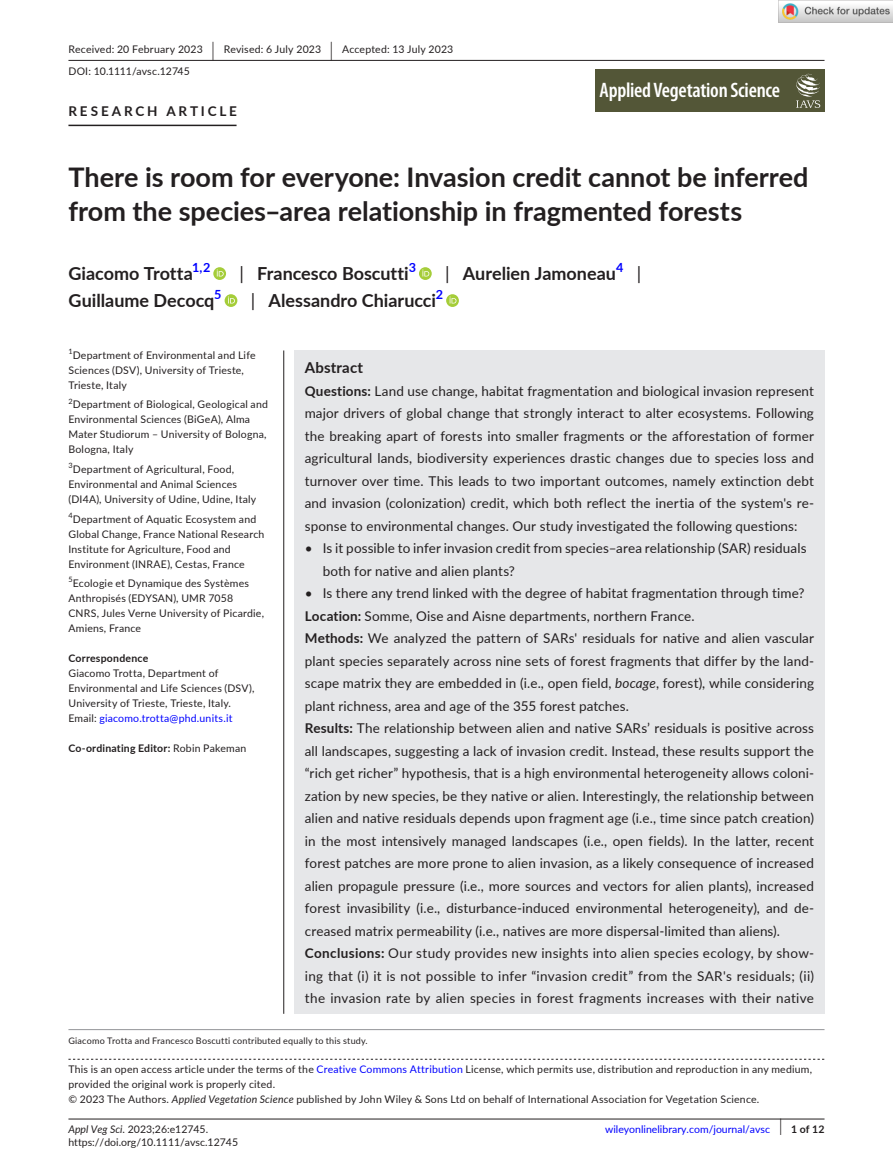
<style>
.page{position:relative;width:893px;height:1174px;background:#fff}
.page>*{position:absolute;margin:0;border:0;box-sizing:border-box;transform-origin:0 0}
.t1{font:700 27px/34.5px "Lato";color:#231f20}
.t2{font:600 condensed 21px "Myriad Pro";letter-spacing:-.01em;color:#fff}
.t3{font:700 18px "Lato";color:#231f20}
.t4{font:18px "Lato";color:#231f20}
.t5{font:700 15px "Lato";letter-spacing:.015em;color:#231f20}
.t6{font:13.5px/22.5px "Lato";letter-spacing:.01em;color:#231f20}
.t7{font:700 13.5px "Lato";letter-spacing:.21em;color:#231f20}
.t8{font:700 12.6px "Lato";color:#00f}
.t9{font:10.5px/15px "Lato";letter-spacing:.02em;color:#231f20}
.t10{font:10.5px "Lato";color:#231f20}
.t11{font:700 10.5px "Lato";letter-spacing:.02em;color:#231f20}
.t12{font:10.5px "Lato";color:#00f}
.t13{font:9px "Lato";letter-spacing:.025em;color:#231f20}
.t14{font:7.35px "Lato";color:#231f20}
.s1{font-size:19.65px}
.s2{font-weight:400}
.s3{color:#00f}
.s4{font-weight:700}
.s5{font-style:italic}
.s6{font-weight:400;font-size:17.4px}
</style>
<div class="page">
<hr style="left:68px;top:1118px;width:756px;height:1px;background:#231f20">
<div style="left:595px;top:70px;width:229px;height:42px;background:#535637"></div>
<svg style="left:796px;top:74px;width:24px;height:34px"></svg>
<hr style="left:68px;top:60px;width:756px;height:1px;background:#231f20">
<hr style="left:68px;top:125px;width:169px;height:1px;background:#231f20">
<svg style="left:213px;top:267px;width:13px;height:13px"></svg>
<svg style="left:217px;top:269px;width:7px;height:7px"></svg>
<svg style="left:419px;top:267px;width:13px;height:13px"></svg>
<svg style="left:422px;top:269px;width:7px;height:7px"></svg>
<svg style="left:225px;top:294px;width:12px;height:13px"></svg>
<svg style="left:228px;top:296px;width:7px;height:7px"></svg>
<svg style="left:446px;top:294px;width:13px;height:13px"></svg>
<svg style="left:450px;top:296px;width:6px;height:7px"></svg>
<svg style="left:68px;top:1058px;width:756px;height:1px"></svg>
<hr style="left:68px;top:1029px;width:756px;height:1px;background:#939598">
<div style="left:294px;top:350px;width:530px;height:663px;background:#e6e7e9"></div>
<hr style="left:283px;top:350px;width:1px;height:663px;background:#231f20">
<img style="left:779px;top:0;width:114px;height:23px">
<p class="t9" style="left:68px;top:38px;width:386px;line-height:21.8px">Received: 20 February 2023 <span class="s1">|</span> Revised: 6 July 2023 <span class="s1">|</span> Accepted: 13 July 2023<br>DOI: 10.1111/avsc.12745</p>
<p class="t7" style="left:68px;top:101px;width:170px">RESEARCH ARTICLE</p>
<h2 class="t2" style="left:599px;top:79px;width:182px">Applied Vegetation Science</h2>
<h1 class="t1" style="left:68px;top:159px;width:742px">There is room for everyone: Invasion credit cannot be inferred from the species–area relationship in fragmented forests</h1>
<h3 class="t3" style="left:68px;top:260px;width:126px">Giacomo Trotta</h3>
<p class="t8" style="left:192px;top:258px;width:20px">1,2</p>
<h3 class="t3" style="left:240px;top:260px;width:171px"><span class="s2">|</span> Francesco Boscutti</h3>
<p class="t8" style="left:409px;top:258px;width:9px">3</p>
<h3 class="t3" style="left:445px;top:260px;width:172px"><span class="s2">|</span> Aurelien Jamoneau</h3>
<p class="t8" style="left:616px;top:258px;width:9px">4</p>
<h3 class="t4" style="left:637px;top:260px;width:6px">|</h3>
<h3 class="t3" style="left:68px;top:287px;width:147px">Guillaume Decocq</h3>
<p class="t8" style="left:214px;top:285px;width:9px">5</p>
<h3 class="t3" style="left:251px;top:287px;width:187px"><span class="s2">|</span> Alessandro Chiarucci</h3>
<p class="t8" style="left:436px;top:285px;width:9px">2</p>
<p class="t14" style="left:68px;top:346px;width:6px">1</p>
<p class="t9" style="left:68px;top:347px;width:189px;text-indent:4px">Department of Environmental and Life<br>Sciences (DSV), University of Trieste,<br>Trieste, Italy</p>
<p class="t14" style="left:68px;top:396px;width:6px">2</p>
<p class="t9" style="left:68px;top:397px;width:201px;text-indent:4px">Department of Biological, Geological and Environmental Sciences (BiGeA), Alma Mater Studiorum – University of Bologna, Bologna, Italy</p>
<p class="t9" style="left:68px;top:461px;width:189px"><sup>3</sup>Department of Agricultural, Food,<br>Environmental and Animal Sciences (DI4A), University of Udine, Udine, Italy</p>
<p class="t9" style="left:68px;top:511px;width:197px"><sup>4</sup>Department of Aquatic Ecosystem and Global Change, France National Research Institute for Agriculture, Food and Environment (INRAE), Cestas, France</p>
<p class="t9" style="left:68px;top:575px;width:197px"><sup>5</sup>Ecologie et Dynamique des Systèmes<br>Anthropisés (EDYSAN), UMR 7058<br>CNRS, Jules Verne University of Picardie,<br>Amiens, France</p>
<p class="t11" style="left:68px;top:650px;width:81px">Correspondence</p>
<p class="t9" style="left:68px;top:665px;width:188px">Giacomo Trotta, Department of Environmental and Life Sciences (DSV), University of Trieste, Trieste, Italy.<br>Email: <span class="s3">giacomo.trotta@phd.units.it</span></p>
<p class="t11" style="left:68px;top:740px;width:179px">Co-ordinating Editor: <span class="s2">Robin Pakeman</span></p>
<p class="t5" style="left:305px;top:356px;width:60px">Abstract</p>
<p class="t6" style="left:305px;top:379px;width:511px;text-align:justify"><span class="s4">Questions:</span> Land use change, habitat fragmentation and biological invasion represent major drivers of global change that strongly interact to alter ecosystems. Following the breaking apart of forests into smaller fragments or the afforestation of former agricultural lands, biodiversity experiences drastic changes due to species loss and turnover over time. This leads to two important outcomes, namely extinction debt and invasion (colonization) credit, which both reflect the inertia of the system's re&shy;sponse to environmental changes. Our study investigated the following questions:</p>
<p class="t6" style="left:323px;top:536px;width:485px;text-indent:-18px">• Is it possible to infer invasion credit from species–area relationship (SAR) residuals both for native and alien plants?</p>
<p class="t6" style="left:305px;top:581px;width:511px">• Is there any trend linked with the degree of habitat fragmentation through time?<br><span class="s4">Location:</span> Somme, Oise and Aisne departments, northern France.<br><span class="s4">Methods:</span> We analyzed the pattern of SARs' residuals for native and alien vascular plant species separately across nine sets of forest fragments that differ by the land&shy;scape matrix they are embedded in (i.e., open field, <span class="s5">bocage</span>, forest), while considering plant richness, area and age of the 355 forest patches.<br><span class="s4">Results:</span> The relationship between alien and native SARs’ residuals is positive across all landscapes, suggesting a lack of invasion credit. Instead, these results support the “rich get richer” hypothesis, that is a high environmental heterogeneity allows coloni&shy;zation by new species, be they native or alien. Interestingly, the relationship between alien and native residuals depends upon fragment age (i.e., time since patch creation) in the most intensively managed landscapes (i.e., open fields). In the latter, recent forest patches are more prone to alien invasion, as a likely consequence of increased alien propagule pressure (i.e., more sources and vectors for alien plants), increased forest invasibility (i.e., disturbance-induced environmental heterogeneity), and de&shy;creased matrix permeability (i.e., natives are more dispersal-limited than aliens).<br><span class="s4">Conclusions:</span> Our study provides new insights into alien species ecology, by show&shy;ing that (i) it is not possible to infer “invasion credit” from the SAR's residuals; (ii) the invasion rate by alien species in forest fragments increases with their native</p>
<p class="t13" style="left:68px;top:1033px;width:301px">Giacomo Trotta and Francesco Boscutti contributed equally to this study.</p>
<p class="t9" style="left:68px;top:1061px;width:745px">This is an open access article under the terms of the <span class="s3">Creative Commons Attribution</span> License, which permits use, distribution and reproduction in any medium, provided the original work is properly cited.<br>© 2023 The Authors. <span class="s5">Applied Vegetation Science</span> published by John Wiley &amp; Sons Ltd on behalf of International Association for Vegetation Science.</p>
<p class="t10" style="left:68px;top:1121px;width:141px"><span class="s5">Appl Veg Sci.</span> 2023;26:e12745.</p>
<p class="t11" style="left:779px;top:1121px;width:46px"><span class="s6">|</span> 1 of 12</p>
<p class="t10" style="left:68px;top:1135px;width:171px">https://doi.org/10.1111/avsc.12745</p>
<p class="t12" style="left:605px;top:1121px;width:167px">wileyonlinelibrary.com/journal/avsc</p>
</div>
